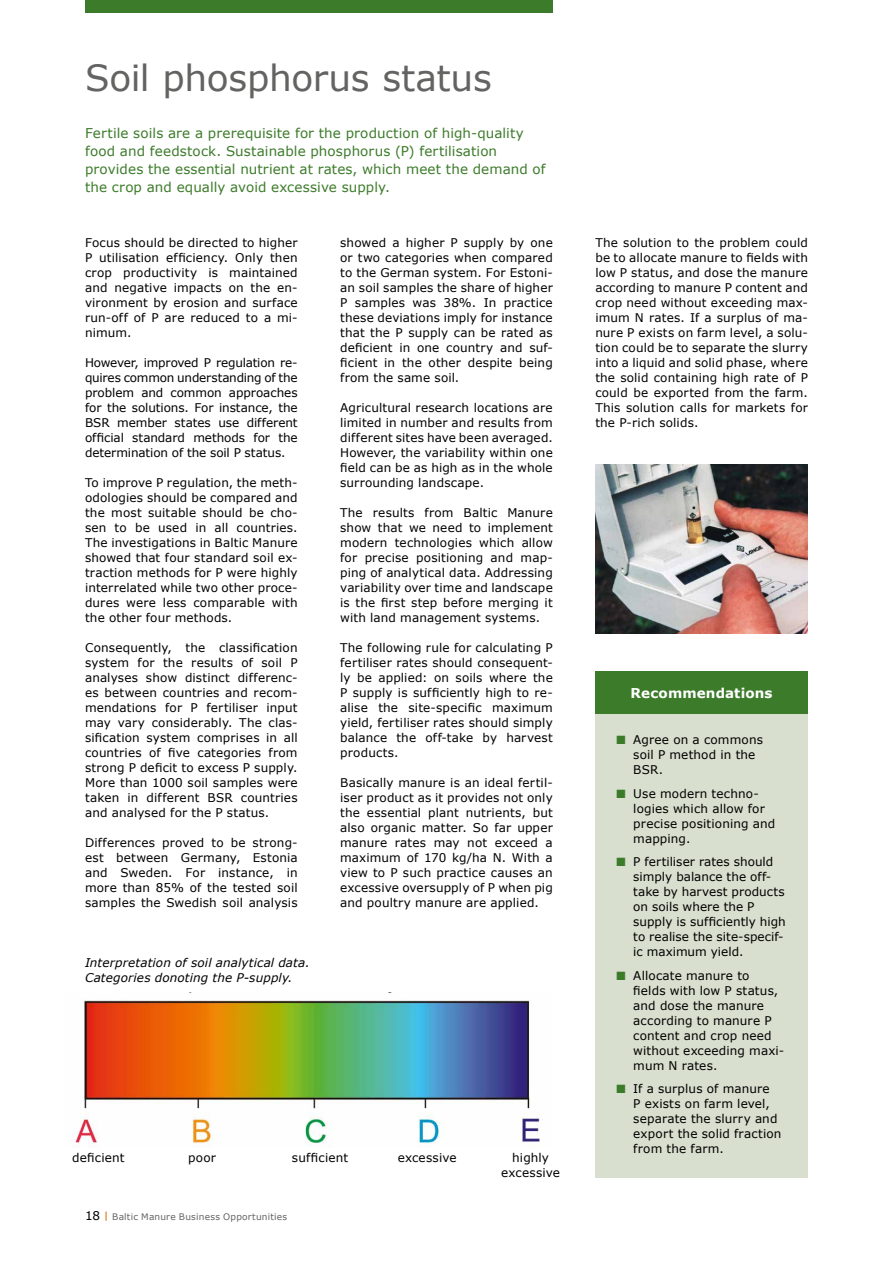
<style>
.page{position:relative;width:893px;height:1263px;background:#fff}
.page>*{position:absolute;margin:0;border:0;box-sizing:border-box;transform-origin:0 0}
.t1{font:36px "Verdana";letter-spacing:-.01em;color:#636362}
.t2{font:13.5px/18px "Verdana";letter-spacing:.01em;color:#3c7b2a}
.t3{font:700 13.5px "Verdana";letter-spacing:.01em;color:#fff}
.t4{font:12px/15px "Verdana";letter-spacing:.01em;color:#000;text-align:justify}
.t5{font:italic 12px/15px "Verdana";letter-spacing:.01em;color:#000}
.t6{font:9px "Verdana";letter-spacing:.025em;color:#636362}
.s1{font-size:12px;color:#000}
.s2{color:#3c7b2a}
</style>
<div class="page">
<div style="left:85px;top:0;width:468px;height:13px;background:#3c7b2a"></div>
<div style="left:595px;top:714px;width:213px;height:464px;background:#d8dfce"></div>
<div style="left:595px;top:671px;width:213px;height:43px;background:#3c7b2a"></div>
<img style="left:595px;top:465px;width:213px;height:169px">
<img style="left:74px;top:1000px;width:466px;height:147px">
<h1 class="t1" style="left:85px;top:53px;width:408px">Soil phosphorus status</h1>
<p class="t2" style="left:85px;top:124px;width:462px">Fertile soils are a prerequisite for the production of high-quality food and feedstock. Sustainable phosphorus (P) fertilisation provides the essential nutrient at rates, which meet the demand of the crop and equally avoid excessive supply.</p>
<p class="t4" style="left:85px;top:235px;width:214px;text-align:left">Focus should be directed to higher<br>P utilisation efficiency. Only then crop productivity is maintained and negative impacts on the en&shy;vironment by erosion and surface run-off of P are reduced to a mi&shy;nimum.</p>
<p class="t4" style="left:85px;top:355px;width:214px">However, improved P regulation re&shy;quires common understanding of the problem and common approaches for the solutions. For instance, the BSR member states use different official standard methods for the determination of the soil P status.</p>
<p class="t4" style="left:85px;top:475px;width:214px">To improve P regulation, the meth&shy;odologies should be compared and the most suitable should be cho&shy;sen to be used in all countries.<br>The investigations in Baltic Manure showed that four standard soil ex&shy;traction methods for P were highly interrelated while two other proce&shy;dures were less comparable with the other four methods.</p>
<p class="t4" style="left:85px;top:640px;width:214px">Consequently, the classification system for the results of soil P analyses show distinct differenc&shy;es between countries and recom&shy;mendations for P fertiliser input may vary considerably. The clas&shy;sification system comprises in all countries of five categories from strong P deficit to excess P supply.<br>More than 1000 soil samples were taken in different BSR countries and analysed for the P status.</p>
<p class="t4" style="left:85px;top:835px;width:214px">Differences proved to be strong&shy;est between Germany, Estonia and Sweden. For instance, in more than 85% of the tested soil samples the Swedish soil analysis</p>
<p class="t5" style="left:85px;top:955px;width:226px">Interpretation of soil analytical data.<br>Categories donoting the P-supply.</p>
<p class="t4" style="left:340px;top:235px;width:214px">showed a higher P supply by one or two categories when compared to the German system. For Estoni&shy;an soil samples the share of higher P samples was 38%. In practice these deviations imply for instance that the P supply can be rated as deficient in one country and suf&shy;ficient in the other despite being from the same soil.</p>
<p class="t4" style="left:340px;top:400px;width:214px">Agricultural research locations are limited in number and results from different sites have been averaged.<br>However, the variability within one field can be as high as in the whole surrounding landscape.</p>
<p class="t4" style="left:340px;top:505px;width:214px">The results from Baltic Manure show that we need to implement modern technologies which allow for precise positioning and map&shy;ping of analytical data. Addressing variability over time and landscape is the first step before merging it with land management systems.</p>
<p class="t4" style="left:340px;top:640px;width:214px">The following rule for calculating P fertiliser rates should consequent&shy;ly be applied: on soils where the P supply is sufficiently high to re&shy;alise the site-specific maximum yield, fertiliser rates should simply balance the off-take by harvest products.</p>
<p class="t4" style="left:340px;top:775px;width:214px">Basically manure is an ideal fertil&shy;iser product as it provides not only the essential plant nutrients, but also organic matter. So far upper manure rates may not exceed a maximum of 170 kg/ha N. With a view to P such practice causes an excessive oversupply of P when pig and poultry manure are applied.</p>
<p class="t4" style="left:72px;top:1150px;width:54px">deficient</p>
<p class="t4" style="left:188px;top:1150px;width:29px">poor</p>
<p class="t4" style="left:292px;top:1150px;width:58px">sufficient</p>
<p class="t4" style="left:398px;top:1150px;width:60px">excessive</p>
<p class="t4" style="left:501px;top:1150px;width:60px;text-align:center">highly excessive</p>
<p class="t6" style="left:85px;top:1210px;width:204px"><span class="s1">18</span> <sup>|</sup> Baltic Manure Business Opportunities</p>
<p class="t4" style="left:595px;top:235px;width:214px">The solution to the problem could be to allocate manure to fields with low P status, and dose the manure according to manure P content and crop need without exceeding max&shy;imum N rates. If a surplus of ma&shy;nure P exists on farm level, a solu&shy;tion could be to separate the slurry into a liquid and solid phase, where the solid containing high rate of P could be exported from the farm.<br>This solution calls for markets for the P-rich solids.</p>
<p class="t3" style="left:631px;top:683px;width:144px">Recommendations</p>
<p class="t4" style="left:633px;top:732px;width:131px;text-align:left;text-indent:-17px"><span class="s2">■</span> Agree on a commons soil P method in the<br>BSR.</p>
<p class="t4" style="left:633px;top:786px;width:144px;text-align:left;text-indent:-17px"><span class="s2">■</span> Use modern techno&shy;logies which allow for precise positioning and mapping.</p>
<p class="t4" style="left:633px;top:854px;width:154px;text-align:left;text-indent:-17px"><span class="s2">■</span> P fertiliser rates should simply balance the off&shy;take by harvest products on soils where the P supply is sufficiently high to realise the site-specif&shy;ic maximum yield.</p>
<p class="t4" style="left:633px;top:968px;width:153px;text-align:left;text-indent:-17px"><span class="s2">■</span> Allocate manure to fields with low P status, and dose the manure according to manure P content and crop need without exceeding maxi&shy;mum N rates.</p>
<p class="t4" style="left:633px;top:1081px;width:150px;text-align:left;text-indent:-17px"><span class="s2">■</span> If a surplus of manure<br>P exists on farm level, separate the slurry and export the solid fraction from the farm.</p>
</div>
